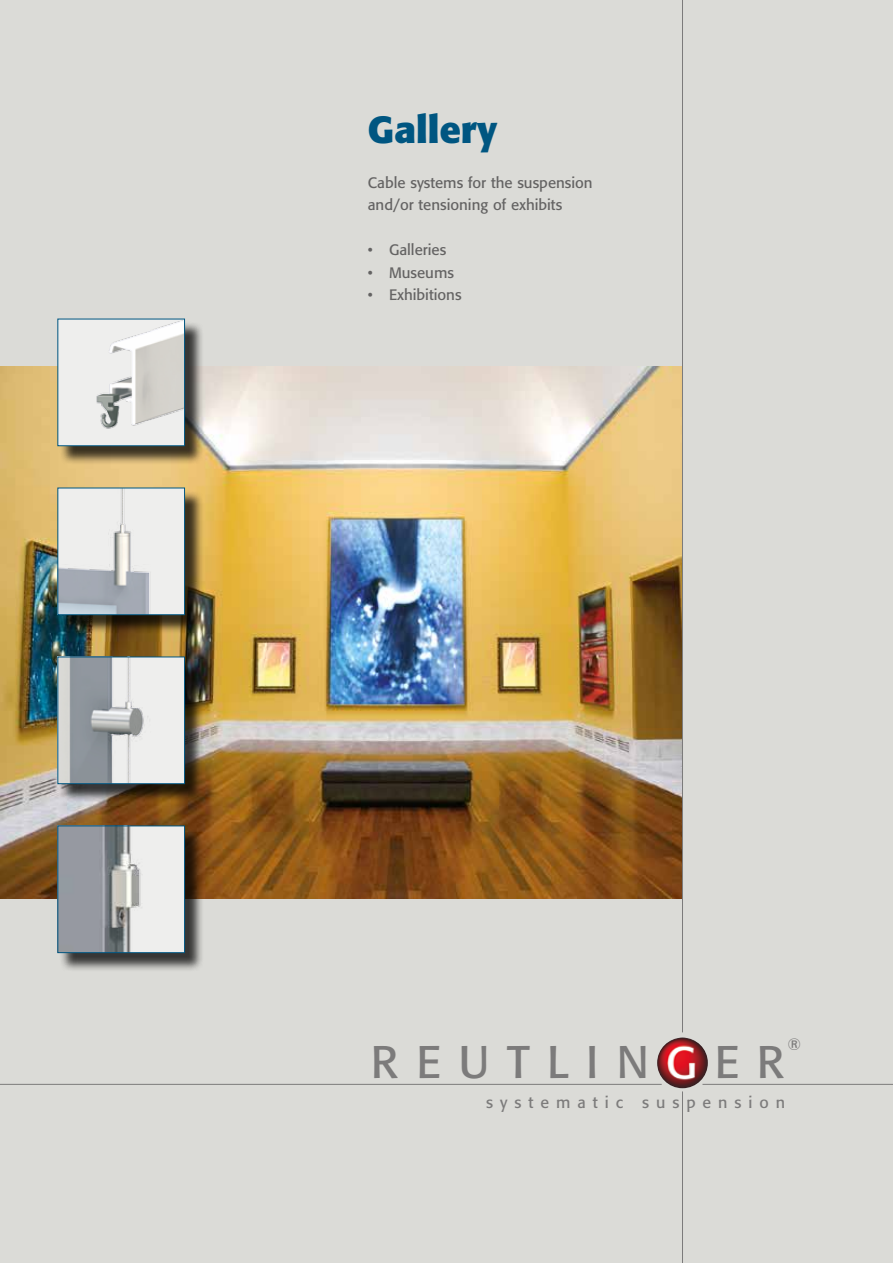
<style>
.page{position:relative;width:893px;height:1263px;background:#dbdbd7}
.page>*{position:absolute;margin:0;border:0;box-sizing:border-box;transform-origin:0 0}
.t1{font:45.3px "Formata";letter-spacing:.385em;color:#7c7b7b}
.t2{font:700 37.5px "Formata";color:#005681}
.t3{font:16.5px "Formata";color:#7c7b7b}
.t4{font:16.05px "Formata";letter-spacing:.435em;color:#7c7b7b}
.t5{font:15px/22.5px "Formata";color:#646363}
</style>
<div class="page">
<img style="left:0;top:367px;width:682px;height:531px">
<div style="left:60px;top:321px;width:144px;height:144px;background:#000;opacity:.75"></div>
<img style="left:59px;top:321px;width:124px;height:123px">
<div style="left:57px;top:319px;width:128px;height:127px;border:1px solid #005681"></div>
<div style="left:60px;top:828px;width:144px;height:144px;background:#000;opacity:.75"></div>
<img style="left:59px;top:827px;width:124px;height:124px">
<div style="left:57px;top:825px;width:128px;height:128px;border:1px solid #005681"></div>
<div style="left:60px;top:490px;width:144px;height:144px;background:#000;opacity:.75"></div>
<img style="left:59px;top:490px;width:124px;height:123px">
<div style="left:57px;top:488px;width:128px;height:127px;border:1px solid #005681"></div>
<div style="left:60px;top:659px;width:144px;height:144px;background:#000;opacity:.75"></div>
<img style="left:59px;top:658px;width:124px;height:124px">
<div style="left:57px;top:656px;width:128px;height:128px;border:1px solid #005681"></div>
<hr style="left:0;top:1084px;width:662px;height:1px;background:#7c7b7b">
<img style="left:657px;top:1037px;width:51px;height:51px;border-radius:25px">
<hr style="left:682px;top:1091px;width:1px;height:172px;background:#7c7b7b">
<hr style="left:702px;top:1084px;width:191px;height:1px;background:#7c7b7b">
<hr style="left:682px;top:0;width:1px;height:1032px;background:#7c7b7b">
<h2 class="t2" style="left:368px;top:106px;width:131px">Gallery</h2>
<p class="t5" style="left:368px;top:171px;width:226px">Cable systems for the suspension and/or tensioning of exhibits</p>
<p class="t5" style="left:368px;top:239px;width:80px">• Galleries</p>
<p class="t5" style="left:368px;top:261px;width:88px">• Museums</p>
<p class="t5" style="left:368px;top:284px;width:95px">• Exhibitions</p>
<p class="t3" style="left:788px;top:1034px;width:15px">®</p>
<h1 class="t1" style="left:371px;top:1034px;width:415px">REUTLINGER</h1>
<p class="t4" style="left:486px;top:1093px;width:300px">systematic suspension</p>
</div>
